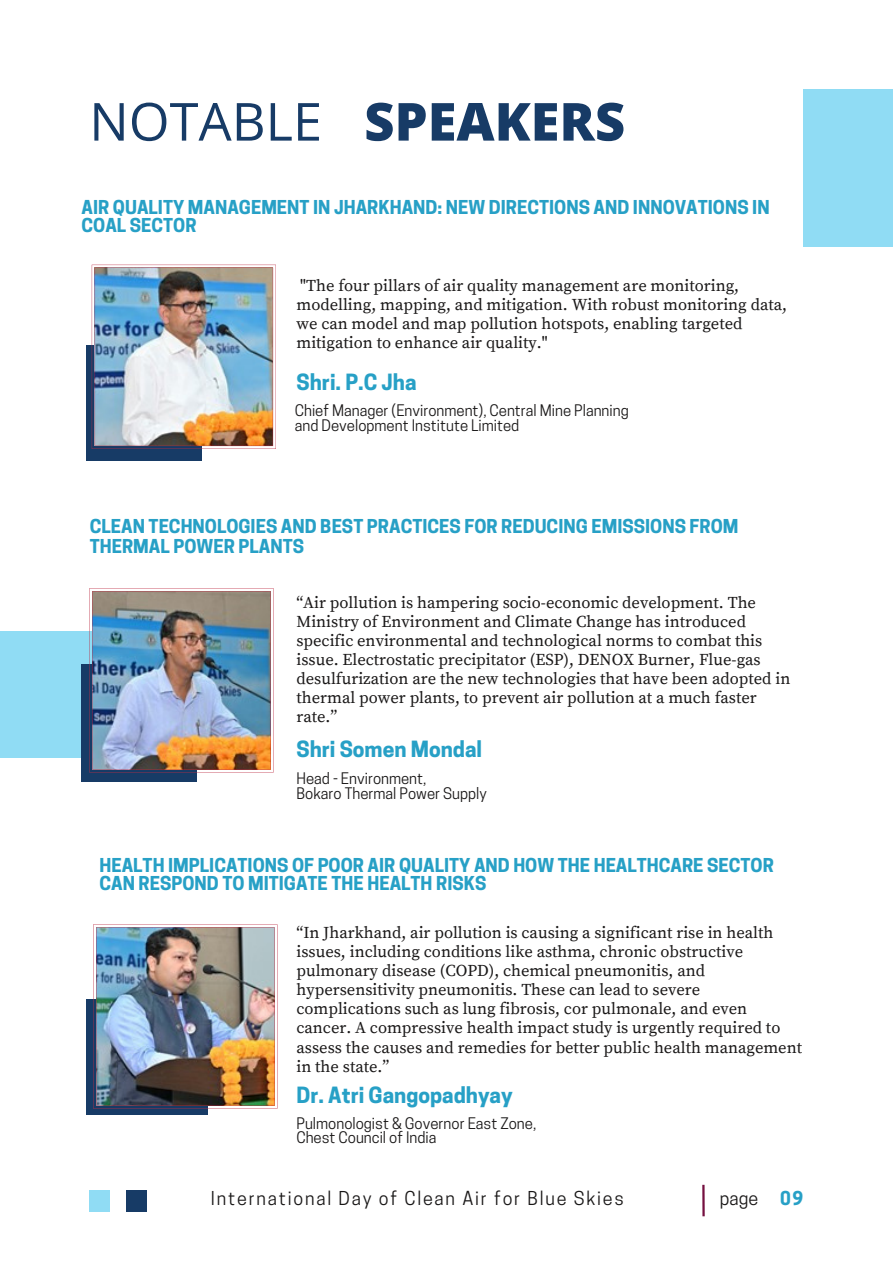
<style>
.page{position:relative;width:893px;height:1264px;background:#fff}
.page>*{position:absolute;margin:0;border:0;box-sizing:border-box;transform-origin:0 0}
.t1{font:800 52.5px "Open Sans";color:#173b66}
.t2{font:52.5px "Open Sans";color:#173b66}
.t3{font:700 21px "Cooper Hewitt";color:#27a0c6}
.t4{font:700 18px/18px "Cooper Hewitt";color:#27a0c6}
.t5{font:18px "Cooper Hewitt";letter-spacing:.1em;color:#191717}
.t6{font:16.5px/19px "Source Serif Pro";color:#191717}
.t7{font:15px/14.5px "Cooper Hewitt";color:#191717}
</style>
<div class="page">
<hr style="left:702px;top:1184px;width:2px;height:32px;background:#751040">
<div style="left:127px;top:1189px;width:20px;height:22px;background:#173b66"></div>
<div style="left:89px;top:1189px;width:21px;height:22px;background:#90dcf4"></div>
<div style="left:86px;top:345px;width:116px;height:115px;background:#173b66"></div>
<div style="left:0;top:631px;width:211px;height:127px;background:#90dcf4"></div>
<div style="left:82px;top:664px;width:115px;height:117px;background:#173b66"></div>
<div style="left:86px;top:998px;width:122px;height:116px;background:#173b66"></div>
<div style="left:803px;top:89px;width:89px;height:157px;background:#90dcf4"></div>
<img style="left:92px;top:265px;width:184px;height:184px">
<img style="left:89px;top:588px;width:184px;height:184px">
<img style="left:93px;top:924px;width:184px;height:184px">
<p class="t2" style="left:89px;top:84px;width:234px">NOTABLE</p>
<p class="t1" style="left:364px;top:84px;width:262px">SPEAKERS</p>
<p class="t4" style="left:82px;top:200px;width:689px">AIR QUALITY MANAGEMENT IN JHARKHAND: NEW DIRECTIONS AND INNOVATIONS IN<br>COAL SECTOR</p>
<p class="t6" style="left:296px;top:277px;width:492px">"The four pillars of air quality management are monitoring, modelling, mapping, and mitigation. With robust monitoring data, we can model and map pollution hotspots, enabling targeted mitigation to enhance air quality."</p>
<p class="t3" style="left:296px;top:374px;width:121px">Shri. P.C Jha</p>
<p class="t7" style="left:295px;top:405px;width:335px">Chief Manager (Environment), Central Mine Planning and Development Institute Limited</p>
<p class="t4" style="left:90px;top:518px;width:650px;line-height:20.2px">CLEAN TECHNOLOGIES AND BEST PRACTICES FOR REDUCING EMISSIONS FROM<br>THERMAL POWER PLANTS</p>
<p class="t6" style="left:296px;top:593px;width:495px">“Air pollution is hampering socio-economic development. The Ministry of Environment and Climate Change has introduced specific environmental and technological norms to combat this issue. Electrostatic precipitator (ESP), DENOX Burner, Flue-gas desulfurization are the new technologies that have been adopted in thermal power plants, to prevent air pollution at a much faster rate.”</p>
<p class="t3" style="left:296px;top:741px;width:187px">Shri Somen Mondal</p>
<p class="t7" style="left:296px;top:773px;width:131px">Head - Environment,</p>
<p class="t7" style="left:296px;top:787px;width:192px">Bokaro Thermal Power Supply</p>
<p class="t4" style="left:99px;top:858px;width:676px">HEALTH IMPLICATIONS OF POOR AIR QUALITY AND HOW THE HEALTHCARE SECTOR<br>CAN RESPOND TO MITIGATE THE HEALTH RISKS</p>
<p class="t6" style="left:296px;top:923px;width:507px">“In Jharkhand, air pollution is causing a significant rise in health issues, including conditions like asthma, chronic obstructive pulmonary disease (COPD), chemical pneumonitis, and hypersensitivity pneumonitis. These can lead to severe complications such as lung fibrosis, cor pulmonale, and even cancer. A compressive health impact study is urgently required to assess the causes and remedies for better public health management in the state.”</p>
<p class="t3" style="left:296px;top:1087px;width:218px">Dr. Atri Gangopadhyay</p>
<p class="t7" style="left:296px;top:1117px;width:241px">Pulmonologist &amp; Governor East Zone,</p>
<p class="t7" style="left:296px;top:1132px;width:141px">Chest Council of India</p>
<p class="t5" style="left:211px;top:1191px;width:414px">International Day of Clean Air for Blue Skies</p>
<p class="t5" style="left:720px;top:1191px;width:40px">page</p>
<p class="t4" style="left:780px;top:1191px;width:25px">09</p>
</div>
